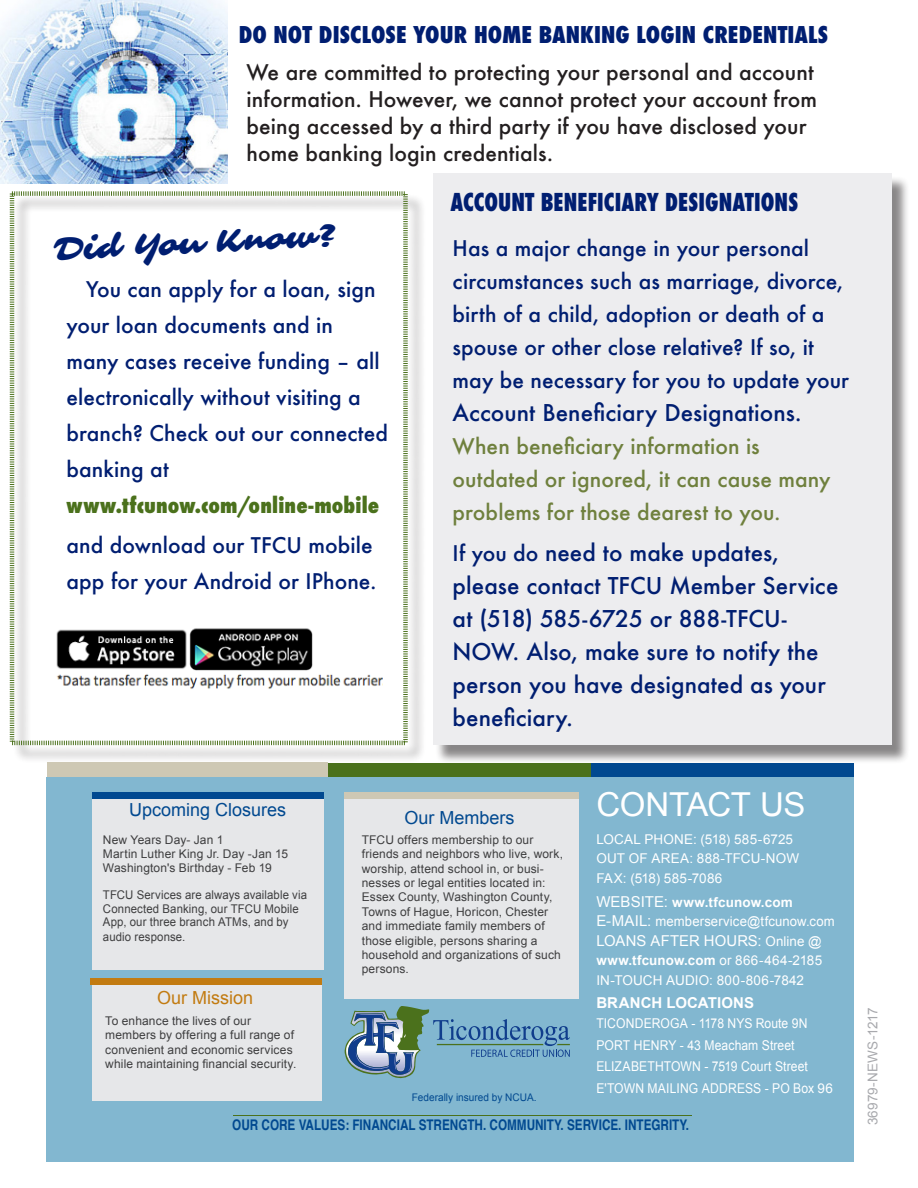
<style>
.page{position:relative;width:918px;height:1188px;background:#fff}
.page>*{position:absolute;margin:0;border:0;box-sizing:border-box;transform-origin:0 0}
.Title-1{font:33px "Sarina";color:#001e71;scale:.89 1}
.Title-1-2{font:33px "Arial";letter-spacing:-.01em;color:#fff}
.Title-1-3{font:800 condensed 24px "Futura";letter-spacing:.005em;color:#001e71;scale:.89 1}
.Title-1-4{font:500 22.5px/33px "Futura";letter-spacing:.005em;color:#001e71}
.Body_Text_8_12{font:800 condensed 22.5px "Futura";letter-spacing:.005em;color:#001e71}
.SubTitle1{font:500 21px/36px "Futura";letter-spacing:.005em;color:#001e71}
.SubTitle1-2{font:500 21px/27px "Futura";letter-spacing:.005em;color:#231f20}
.Title-1-5{font:500 21px/33px "Futura";letter-spacing:.005em;color:#001e71}
.Title-1-6{font:500 21px/33px "Futura";letter-spacing:.005em;color:#6f803d}
.t1{font:18px "Arial";color:#014990}
.t2{font:18px "Arial";color:#c27b11}
.SubTitle1-3{font:15px "Arial";letter-spacing:.01em;color:#fff}
.t3{font:700 15px "Arial";letter-spacing:.005em;color:#fff}
.t4{font:700 14.7px "Helvetica";color:#014990;scale:.8 1}
.Body_Text_9_13{font:13.5px "Arial";letter-spacing:.01em;color:#fff;scale:.9 1}
.SubTitle1-4{font:13.5px/19.5px "Arial";letter-spacing:.015em;color:#fff}
.SB2{font:13.5px "Arial";letter-spacing:.01em;color:#fff}
.SB2-2{font:700 13.5px "Arial";letter-spacing:.015em;color:#fff}
.Body_Text_9_13-2{font:13.5px "Arial";color:#a8a9ad}
.Fotolia{font:12px/14.4px "Arial";letter-spacing:.01em;color:#3e3e3f}
.Fotolia-2{font:12px/13.8px "Arial";letter-spacing:.01em;color:#3e3e3f;scale:.95 1}
.t5{font:10.5px "Arial";color:#014990;scale:.96 1}
.s1{font-weight:800;font-stretch:condensed;color:#4b711c}
.s2{font-size:21px}
.s3{font-weight:400;font-size:15px}
.s4{font-size:15px}
.s5{font-size:13.5px}
.s6{font-weight:700}
</style>
<div class="page">
<div style="left:47px;top:777px;width:807px;height:384px;background:#82b7d0"></div>
<div style="left:435px;top:175px;width:475px;height:589px;background:#231f20;opacity:.75"></div>
<div style="left:433px;top:173px;width:458px;height:572px;background:#ededef"></div>
<div style="left:13px;top:194px;width:413px;height:569px;background:#231f20;opacity:.75"></div>
<svg style="left:9px;top:191px;width:400px;height:555px"></svg>
<svg style="left:344px;top:1006px;width:226px;height:72px"></svg>
<img style="left:0;top:0;width:227px;height:183px">
<img style="left:53px;top:618px;width:329px;height:80px">
<div style="left:92px;top:985px;width:230px;height:115px;background:#e6e7e9"></div>
<div style="left:91px;top:978px;width:231px;height:7px;background:#c27b11"></div>
<div style="left:92px;top:799px;width:231px;height:171px;background:#e6e7e9"></div>
<div style="left:92px;top:792px;width:231px;height:7px;background:#014990"></div>
<div style="left:591px;top:763px;width:263px;height:14px;background:#014990"></div>
<div style="left:327px;top:763px;width:264px;height:14px;background:#4b711c"></div>
<div style="left:47px;top:763px;width:281px;height:14px;background:#cec8b4"></div>
<div style="left:345px;top:799px;width:234px;height:200px;background:#e6e7e9"></div>
<div style="left:345px;top:792px;width:234px;height:7px;background:#cec8b4"></div>
<hr style="left:233px;top:1115px;width:458px;height:1px;background:#4b711c">
<p class="Body_Text_8_12" style="left:239px;top:20px;width:591px">DO NOT DISCLOSE YOUR HOME BANKING LOGIN CREDENTIALS</p>
<p class="SubTitle1-2" style="left:247px;top:58px;width:572px">We are committed to protecting your personal and account information. However, we cannot protect your account from being accessed by a third party if you have disclosed your home banking login credentials.</p>
<p class="Title-1" style="left:52px;top:229px;width:325px;rotate:-3deg">Did You Know?</p>
<p class="SubTitle1" style="left:67px;top:271px;width:323px;text-indent:20px">You can apply for a loan, sign your loan documents and in many cases receive funding – all electronically without visiting a branch? Check out our connected banking at <span class="s1">www.tfcunow.com/online-mobile</span></p>
<p class="SubTitle1" style="left:67px;top:527px;width:312px">and download our TFCU mobile app for your Android or IPhone.</p>
<p class="Title-1-3" style="left:450px;top:186px;width:392px">ACCOUNT BENEFICIARY DESIGNATIONS</p>
<p class="Title-1-5" style="left:453px;top:231px;width:398px">Has a major change in your personal circumstances such as marriage, divorce, birth of a child, adoption or death of a spouse or other close relative? If so, it may be necessary for you to update your</p>
<p class="Title-1-4" style="left:453px;top:396px;width:351px">Account Beneficiary Designations.</p>
<p class="Title-1-6" style="left:453px;top:429px;width:379px">When beneficiary information is outdated or ignored, it can cause many problems for those dearest to you.</p>
<p class="Title-1-4" style="left:453px;top:536px;width:387px"><span class="s2">If you do</span> need to make updates, please contact TFCU Member Service at (518) 585-6725 or 888-TFCU-<br>NOW. Also, make sure to notify the person you have designated as your beneficiary.</p>
<p class="Title-1-2" style="left:596px;top:783px;width:211px">CONTACT US</p>
<p class="SB2" style="left:596px;top:830px;width:198px">LOCAL PHONE: (518) 585-6725</p>
<p class="SubTitle1-4" style="left:596px;top:849px;width:204px">OUT OF AREA: 888-TFCU-NOW<br>FAX: (518) 585-7086</p>
<p class="SB2-2" style="left:596px;top:893px;width:198px"><span class="s3">WEBSITE:</span> www.tfcunow.com</p>
<p class="SB2" style="left:596px;top:913px;width:240px"><span class="s4">E-MAIL:</span> memberservice@tfcunow.com</p>
<p class="SubTitle1-3" style="left:596px;top:931px;width:227px">LOANS AFTER HOURS: <span class="s5">Online @</span></p>
<p class="SubTitle1-4" style="left:596px;top:951px;width:227px"><span class="s6">www.tfcunow.com</span> or 866-464-2185<br>IN-TOUCH AUDIO: 800-806-7842</p>
<p class="t3" style="left:596px;top:993px;width:159px">BRANCH LOCATIONS</p>
<p class="Body_Text_9_13" style="left:596px;top:1014px;width:236px">TICONDEROGA - 1178 NYS Route 9N</p>
<p class="Body_Text_9_13" style="left:596px;top:1036px;width:222px">PORT HENRY - 43 Meacham Street</p>
<p class="Body_Text_9_13" style="left:596px;top:1058px;width:237px">ELIZABETHTOWN - 7519 Court Street</p>
<p class="Body_Text_9_13" style="left:596px;top:1079px;width:264px">E'TOWN MAILING ADDRESS - PO Box 96</p>
<p class="t1" style="left:129px;top:798px;width:159px">Upcoming Closures</p>
<p class="Fotolia" style="left:103px;top:832px;width:122px">New Years Day- Jan 1</p>
<p class="Fotolia" style="left:103px;top:847px;width:187px">Martin Luther King Jr. Day -Jan 15</p>
<p class="Fotolia" style="left:103px;top:861px;width:170px">Washington's Birthday - Feb 19</p>
<p class="Fotolia-2" style="left:103px;top:888px;width:216px">TFCU Services are always available via<br>Connected Banking, our TFCU Mobile<br>App, our three branch ATMs, and by audio response.</p>
<p class="t1" style="left:405px;top:806px;width:112px">Our Members</p>
<p class="Fotolia" style="left:362px;top:833px;width:203px">TFCU offers membership to our friends and neighbors who live, work, worship, attend school in, or busi&shy;nesses or legal entities located in:<br>Essex County, Washington County,<br>Towns of Hague, Horicon, Chester and immediate family members of those eligible, persons sharing a household and organizations of such persons.</p>
<p class="t2" style="left:157px;top:986px;width:98px">Our Mission</p>
<p class="Fotolia" style="left:105px;top:1014px;width:147px">To enhance the lives of our</p>
<p class="Fotolia" style="left:105px;top:1028px;width:193px">members by offering a full range of convenient and economic services while maintaining financial security.</p>
<p class="t5" style="left:412px;top:1091px;width:132px">Federally insured by NCUA.</p>
<p class="t4" style="left:232px;top:1113px;width:573px">OUR CORE VALUES: FINANCIAL STRENGTH. COMMUNITY. SERVICE. INTEGRITY.</p>
<p class="Body_Text_9_13-2" style="left:864px;top:1125px;width:119px;rotate:-90deg">36979-NEWS-1217</p>
</div>
